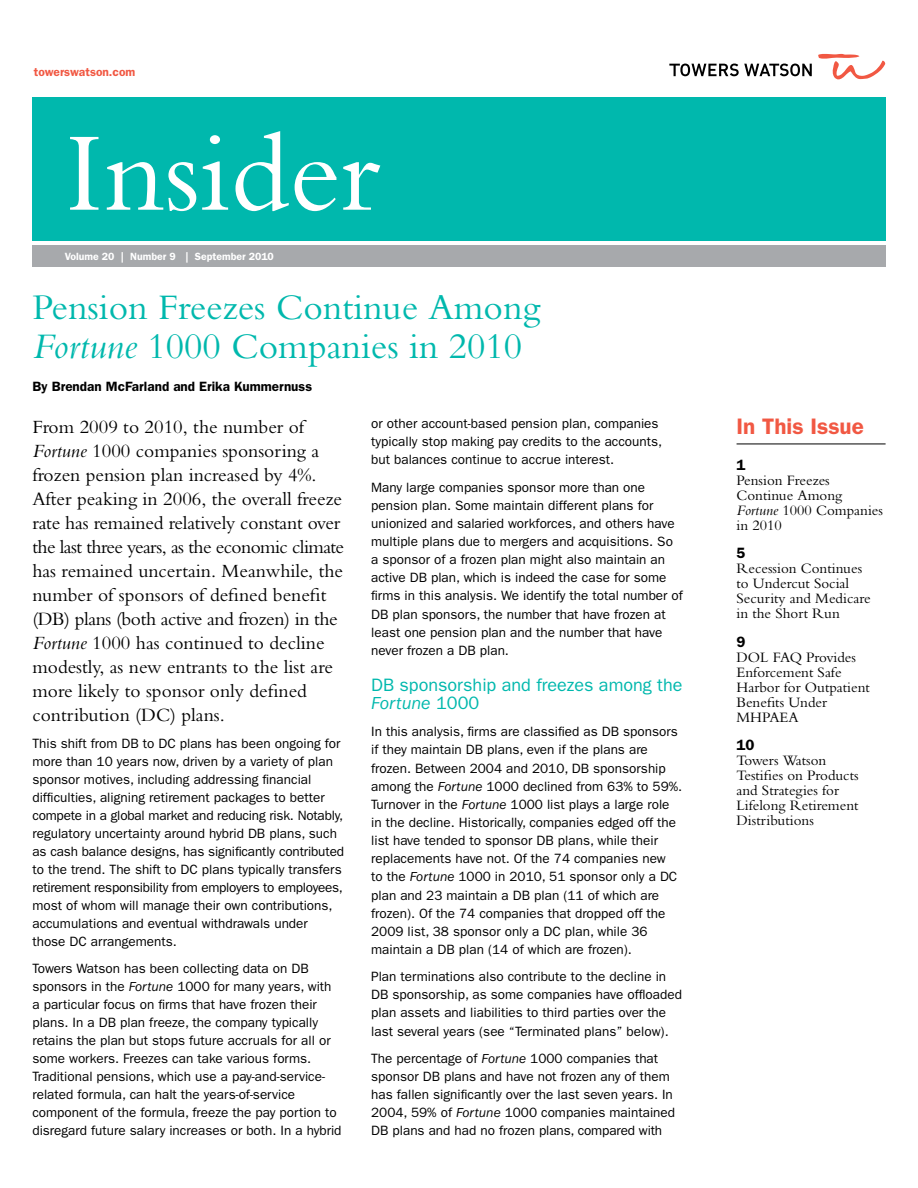
<style>
.page{position:relative;width:918px;height:1188px;background:#fff}
.page>*{position:absolute;margin:0;border:0;box-sizing:border-box;transform-origin:0 0}
.t1{font:117px "Bembo MT Pro";color:#fff}
.t2{font:37.5px/39px "Bembo MT Pro";color:#00b8ad}
.t3{font:600 22.5px "ITC Franklin Gothic Std";color:#f15843}
.t4{font:19.5px/24px "Bembo MT Pro";color:#000}
.t5{font:18px/18.1px "ITC Franklin Gothic Std";color:#00b8ad}
.t6{font:15px/15px "Bembo MT Pro";color:#000}
.t7{font:600 15px "ITC Franklin Gothic Std";color:#000}
.t8{font:13.5px/18.1px "ITC Franklin Gothic Std";color:#000}
.t9{font:600 13.5px "ITC Franklin Gothic Std";color:#000}
.t10{font:600 12px "ITC Franklin Gothic Std";color:#f15843}
.t11{font:600 10.5px "ITC Franklin Gothic Std";color:#fff}
.s1{font-style:italic}
</style>
<div class="page">
<svg style="left:818px;top:54px;width:67px;height:25px"></svg>
<svg style="left:669px;top:64px;width:143px;height:12px"></svg>
<div style="left:32px;top:245px;width:854px;height:22px;background:#a7a9ac"></div>
<div style="left:32px;top:98px;width:854px;height:143px;background:#00b8ad"></div>
<hr style="left:737px;top:444px;width:149px;height:1px;background:#000">
<p class="t10" style="left:34px;top:65px;width:103px">towerswatson.com</p>
<h1 class="t1" style="left:65px;top:105px;width:316px">Insider</h1>
<p class="t11" style="left:65px;top:250px;width:211px">Volume 20 | Number 9 | September 2010</p>
<h2 class="t2" style="left:32px;top:287px;width:509px">Pension Freezes Continue Among<br><span class="s1">Fortune</span> 1000 Companies in 2010</h2>
<p class="t9" style="left:32px;top:378px;width:281px">By Brendan McFarland and Erika Kummernuss</p>
<p class="t4" style="left:32px;top:414px;width:313px">From 2009 to 2010, the number of <span class="s1">Fortune</span> 1000 companies sponsoring a frozen pension plan increased by 4%.<br>After peaking in 2006, the overall freeze rate has remained relatively constant over the last three years, as the economic climate has remained uncertain. Meanwhile, the number of sponsors of defined benefit (DB) plans (both active and frozen) in the <span class="s1">Fortune</span> 1000 has continued to decline modestly, as new entrants to the list are more likely to sponsor only defined contribution (DC) plans.</p>
<p class="t8" style="left:32px;top:734px;width:313px">This shift from DB to DC plans has been ongoing for more than 10 years now, driven by a variety of plan sponsor motives, including addressing financial difficulties, aligning retirement packages to better compete in a global market and reducing risk. Notably, regulatory uncertainty around hybrid DB plans, such as cash balance designs, has significantly contributed to the trend. The shift to DC plans typically transfers retirement responsibility from employers to employees, most of whom will manage their own contributions, accumulations and eventual withdrawals under those DC arrangements.</p>
<p class="t8" style="left:32px;top:960px;width:311px">Towers Watson has been collecting data on DB sponsors in the <span class="s1">Fortune</span> 1000 for many years, with a particular focus on firms that have frozen their plans. In a DB plan freeze, the company typically retains the plan but stops future accruals for all or some workers. Freezes can take various forms.<br>Traditional pensions, which use a pay-and-service&shy;related formula, can halt the years-of-service component of the formula, freeze the pay portion to disregard future salary increases or both. In a hybrid</p>
<p class="t8" style="left:371px;top:415px;width:292px">or other account-based pension plan, companies typically stop making pay credits to the accounts, but balances continue to accrue interest.</p>
<p class="t8" style="left:371px;top:478px;width:313px">Many large companies sponsor more than one pension plan. Some maintain different plans for unionized and salaried workforces, and others have multiple plans due to mergers and acquisitions. So a sponsor of a frozen plan might also maintain an active DB plan, which is indeed the case for some firms in this analysis. We identify the total number of DB plan sponsors, the number that have frozen at least one pension plan and the number that have never frozen a DB plan.</p>
<h3 class="t5" style="left:371px;top:676px;width:313px">DB sponsorship and freezes among the<br><span class="s1">Fortune</span> 1000</h3>
<p class="t8" style="left:371px;top:723px;width:313px">In this analysis, firms are classified as DB sponsors if they maintain DB plans, even if the plans are frozen. Between 2004 and 2010, DB sponsorship among the <span class="s1">Fortune</span> 1000 declined from 63% to 59%.<br>Turnover in the <span class="s1">Fortune</span> 1000 list plays a large role in the decline. Historically, companies edged off the list have tended to sponsor DB plans, while their replacements have not. Of the 74 companies new<br>to the <span class="s1">Fortune</span> 1000 in 2010, 51 sponsor only a DC plan and 23 maintain a DB plan (11 of which are frozen). Of the 74 companies that dropped off the 2009 list, 38 sponsor only a DC plan, while 36 maintain a DB plan (14 of which are frozen).</p>
<p class="t8" style="left:371px;top:968px;width:312px">Plan terminations also contribute to the decline in DB sponsorship, as some companies have offloaded plan assets and liabilities to third parties over the last several years (see “Terminated plans” below).</p>
<p class="t8" style="left:371px;top:1049px;width:305px">The percentage of <span class="s1">Fortune</span> 1000 companies that sponsor DB plans and have not frozen any of them has fallen significantly over the last seven years. In 2004, 59% of <span class="s1">Fortune</span> 1000 companies maintained DB plans and had no frozen plans, compared with</p>
<h3 class="t3" style="left:737px;top:413px;width:129px">In This Issue</h3>
<p class="t7" style="left:737px;top:456px;width:10px">1</p>
<p class="t6" style="left:737px;top:472px;width:148px">Pension Freezes<br>Continue Among<br><span class="s1">Fortune</span> 1000 Companies in 2010</p>
<p class="t7" style="left:737px;top:544px;width:10px">5</p>
<p class="t6" style="left:737px;top:561px;width:136px">Recession Continues to Undercut Social<br>Security and Medicare in the Short Run</p>
<p class="t7" style="left:737px;top:633px;width:10px">9</p>
<p class="t6" style="left:737px;top:649px;width:135px">DOL FAQ Provides<br>Enforcement Safe<br>Harbor for Outpatient<br>Benefits Under<br>MHPAEA</p>
<p class="t7" style="left:737px;top:736px;width:19px">10</p>
<p class="t6" style="left:737px;top:753px;width:124px">Towers Watson<br>Testifies on Products and Strategies for<br>Lifelong Retirement<br>Distributions</p>
</div>
